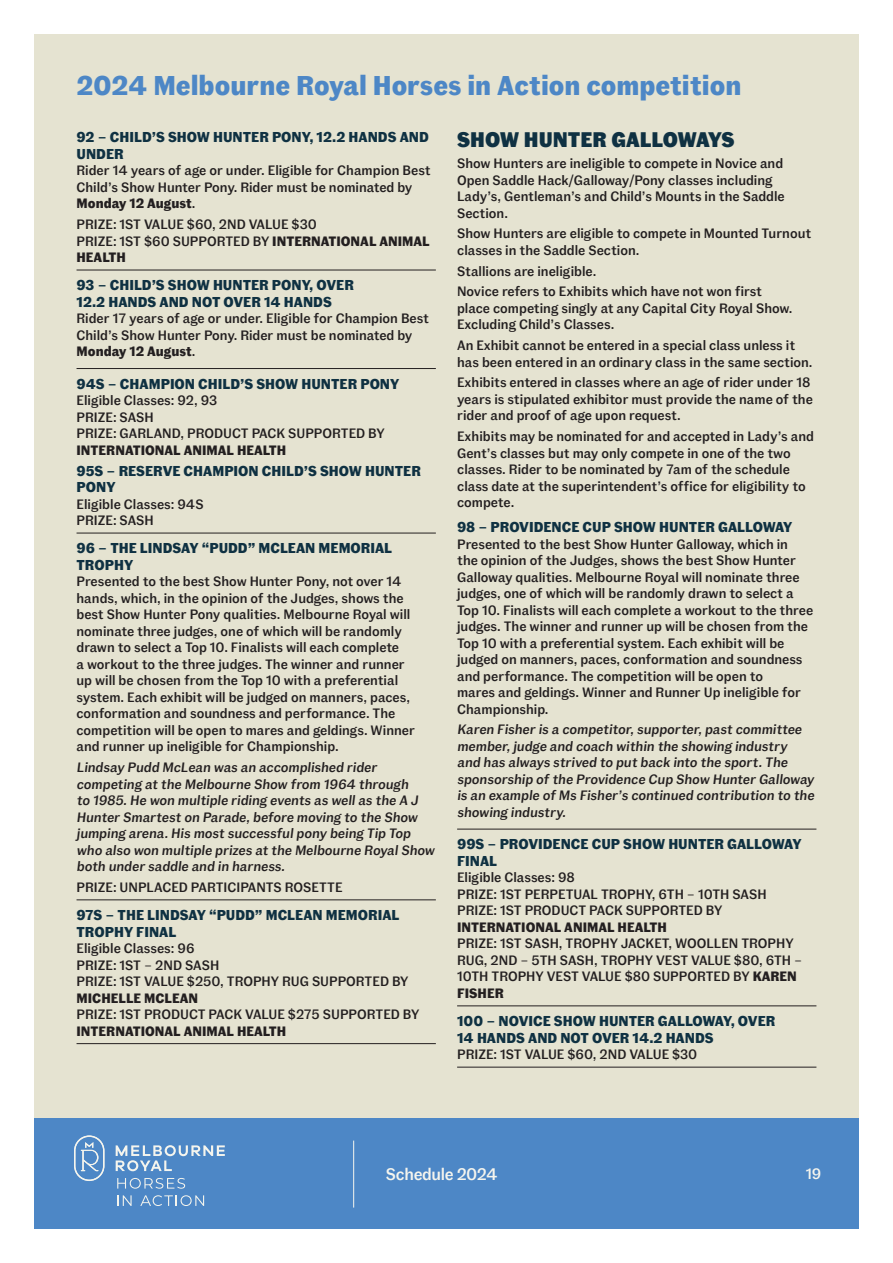
<style>
.page{position:relative;width:893px;height:1263px;background:#fff}
.page>*{position:absolute;margin:0;border:0;box-sizing:border-box;transform-origin:0 0}
.t1{font:700 27px "Fann Grotesque Pro";color:#4d87c6}
.t2{font:900 21px "Fann Grotesque Pro";color:#0f3142}
.t3{font:500 16.65px "Fann Grotesque Pro";letter-spacing:-.02em;color:#f5f5ee}
.t4{font:500 15px "Fann Grotesque Pro";color:#f5f5ee}
.t5{font:700 14.25px/16.5px "Fann Grotesque Pro";color:#0f3142}
.t6{font:500 13.5px/16.5px "Fann Grotesque Pro";color:#231f20}
.t7{font:700 13.5px "Fann Grotesque Pro";color:#231f20}
.s1{font-weight:700}
</style>
<div class="page">
<div style="left:34px;top:34px;width:825px;height:1084px;background:#e5e3d1"></div>
<div style="left:34px;top:1118px;width:825px;height:111px;background:#4d87c6"></div>
<hr style="left:353px;top:1140px;width:1px;height:67px;background:#f5f5ee">
<svg style="left:74px;top:1135px;width:31px;height:46px"></svg>
<svg style="left:116px;top:1145px;width:109px;height:26px"></svg>
<svg style="left:117px;top:1178px;width:68px;height:11px"></svg>
<svg style="left:117px;top:1195px;width:15px;height:11px"></svg>
<svg style="left:140px;top:1195px;width:64px;height:11px"></svg>
<hr style="left:77px;top:270px;width:359px;height:1px;background:#231f20">
<hr style="left:77px;top:368px;width:359px;height:1px;background:#231f20">
<hr style="left:77px;top:533px;width:359px;height:1px;background:#231f20">
<hr style="left:77px;top:899px;width:359px;height:1px;background:#231f20">
<hr style="left:77px;top:1043px;width:359px;height:1px;background:#231f20">
<hr style="left:457px;top:829px;width:359px;height:1px;background:#231f20">
<hr style="left:457px;top:1005px;width:359px;height:1px;background:#231f20">
<hr style="left:457px;top:1067px;width:359px;height:1px;background:#231f20">
<h1 class="t1" style="left:77px;top:70px;width:666px">2024 Melbourne Royal Horses in Action competition</h1>
<p class="t5" style="left:77px;top:130px;width:354px">92 – CHILD’S SHOW HUNTER PONY, 12.2 HANDS AND<br>UNDER</p>
<p class="t6" style="left:77px;top:163px;width:356px">Rider 14 years of age or under. Eligible for Champion Best<br>Child’s Show Hunter Pony. Rider must be nominated by<br><span class="s1">Monday 12 August</span>.</p>
<p class="t6" style="left:77px;top:217px;width:355px">PRIZE: 1ST VALUE $60, 2ND VALUE $30<br>PRIZE: 1ST $60 SUPPORTED BY <span class="s1">INTERNATIONAL ANIMAL<br>HEALTH</span></p>
<p class="t5" style="left:77px;top:278px;width:279px">93 – CHILD’S SHOW HUNTER PONY, OVER<br>12.2 HANDS AND NOT OVER 14 HANDS</p>
<p class="t6" style="left:77px;top:311px;width:354px">Rider 17 years of age or under. Eligible for Champion Best<br>Child’s Show Hunter Pony. Rider must be nominated by<br><span class="s1">Monday 12 August</span>.</p>
<p class="t5" style="left:77px;top:376px;width:324px">94S – CHAMPION CHILD’S SHOW HUNTER PONY</p>
<p class="t6" style="left:77px;top:393px;width:310px">Eligible Classes: 92, 93<br>PRIZE: SASH<br>PRIZE: GARLAND, PRODUCT PACK SUPPORTED BY</p>
<p class="t7" style="left:77px;top:442px;width:211px">INTERNATIONAL ANIMAL HEALTH</p>
<p class="t5" style="left:77px;top:463px;width:346px">95S – RESERVE CHAMPION CHILD’S SHOW HUNTER<br>PONY</p>
<p class="t6" style="left:77px;top:496px;width:129px">Eligible Classes: 94S<br>PRIZE: SASH</p>
<p class="t5" style="left:77px;top:541px;width:317px">96 – THE LINDSAY “PUDD” MCLEAN MEMORIAL<br>TROPHY</p>
<p class="t6" style="left:77px;top:574px;width:340px">Presented to the best Show Hunter Pony, not over 14 hands, which, in the opinion of the Judges, shows the best Show Hunter Pony qualities. Melbourne Royal will nominate three judges, one of which will be randomly drawn to select a Top 10. Finalists will each complete<br>a workout to the three judges. The winner and runner up will be chosen from the Top 10 with a preferential system. Each exhibit will be judged on manners, paces, conformation and soundness and performance. The competition will be open to mares and geldings. Winner and runner up ineligible for Championship.</p>
<p class="t6" style="left:77px;top:760px;width:362px">Lindsay Pudd McLean was an accomplished rider competing at the Melbourne Show from 1964 through<br>to 1985. He won multiple riding events as well as the A J Hunter Smartest on Parade, before moving to the Show jumping arena. His most successful pony being Tip Top who also won multiple prizes at the Melbourne Royal Show both under saddle and in harness.</p>
<p class="t6" style="left:77px;top:879px;width:268px">PRIZE: UNPLACED PARTICIPANTS ROSETTE</p>
<p class="t5" style="left:77px;top:908px;width:324px">97S – THE LINDSAY “PUDD” MCLEAN MEMORIAL<br>TROPHY FINAL</p>
<p class="t6" style="left:77px;top:941px;width:333px">Eligible Classes: 96<br>PRIZE: 1ST – 2ND SASH<br>PRIZE: 1ST VALUE $250, TROPHY RUG SUPPORTED BY</p>
<p class="t7" style="left:77px;top:990px;width:123px">MICHELLE MCLEAN</p>
<p class="t6" style="left:77px;top:1007px;width:344px">PRIZE: 1ST PRODUCT PACK VALUE $275 SUPPORTED BY</p>
<p class="t7" style="left:77px;top:1023px;width:211px">INTERNATIONAL ANIMAL HEALTH</p>
<h2 class="t2" style="left:457px;top:127px;width:279px">SHOW HUNTER GALLOWAYS</h2>
<p class="t6" style="left:457px;top:156px;width:329px">Show Hunters are ineligible to compete in Novice and Open Saddle Hack/Galloway/Pony classes including Lady’s, Gentleman’s and Child’s Mounts in the Saddle Section.</p>
<p class="t6" style="left:457px;top:226px;width:356px">Show Hunters are eligible to compete in Mounted Turnout classes in the Saddle Section.</p>
<p class="t6" style="left:457px;top:261px;width:307px;line-height:20.7px">Stallions are ineligible.<br>Novice refers to Exhibits which have not won first</p>
<p class="t6" style="left:457px;top:300px;width:337px">place competing singly at any Capital City Royal Show.<br>Excluding Child’s Classes.</p>
<p class="t6" style="left:457px;top:338px;width:357px">An Exhibit cannot be entered in a special class unless it has been entered in an ordinary class in the same section.</p>
<p class="t6" style="left:457px;top:375px;width:357px">Exhibits entered in classes where an age of rider under 18 years is stipulated exhibitor must provide the name of the rider and proof of age upon request.</p>
<p class="t6" style="left:457px;top:428px;width:358px">Exhibits may be nominated for and accepted in Lady’s and Gent’s classes but may only compete in one of the two classes. Rider to be nominated by 7am of the schedule class date at the superintendent’s office for eligibility to compete.</p>
<p class="t5" style="left:457px;top:520px;width:337px">98 – PROVIDENCE CUP SHOW HUNTER GALLOWAY</p>
<p class="t6" style="left:457px;top:536px;width:358px">Presented to the best Show Hunter Galloway, which in<br>the opinion of the Judges, shows the best Show Hunter Galloway qualities. Melbourne Royal will nominate three judges, one of which will be randomly drawn to select a Top 10. Finalists will each complete a workout to the three judges. The winner and runner up will be chosen from the Top 10 with a preferential system. Each exhibit will be judged on manners, paces, conformation and soundness and performance. The competition will be open to<br>mares and geldings. Winner and Runner Up ineligible for Championship.</p>
<p class="t6" style="left:457px;top:722px;width:361px">Karen Fisher is a competitor, supporter, past committee member, judge and coach within the showing industry and has always strived to put back into the sport. The sponsorship of the Providence Cup Show Hunter Galloway is an example of Ms Fisher’s continued contribution to the showing industry.</p>
<p class="t5" style="left:457px;top:837px;width:346px">99S – PROVIDENCE CUP SHOW HUNTER GALLOWAY<br>FINAL</p>
<p class="t6" style="left:457px;top:870px;width:311px">Eligible Classes: 98<br>PRIZE: 1ST PERPETUAL TROPHY, 6TH – 10TH SASH<br>PRIZE: 1ST PRODUCT PACK SUPPORTED BY</p>
<p class="t7" style="left:457px;top:919px;width:211px">INTERNATIONAL ANIMAL HEALTH</p>
<p class="t6" style="left:457px;top:936px;width:347px">PRIZE: 1ST SASH, TROPHY JACKET, WOOLLEN TROPHY RUG, 2ND – 5TH SASH, TROPHY VEST VALUE $80, 6TH – 10TH TROPHY VEST VALUE $80 SUPPORTED BY <span class="s1">KAREN FISHER</span></p>
<p class="t5" style="left:457px;top:1014px;width:320px">100 – NOVICE SHOW HUNTER GALLOWAY, OVER<br>14 HANDS AND NOT OVER 14.2 HANDS</p>
<p class="t6" style="left:457px;top:1047px;width:242px">PRIZE: 1ST VALUE $60, 2ND VALUE $30</p>
<p class="t3" style="left:386px;top:1164px;width:113px">Schedule 2024</p>
<p class="t4" style="left:806px;top:1165px;width:17px">19</p>
</div>
